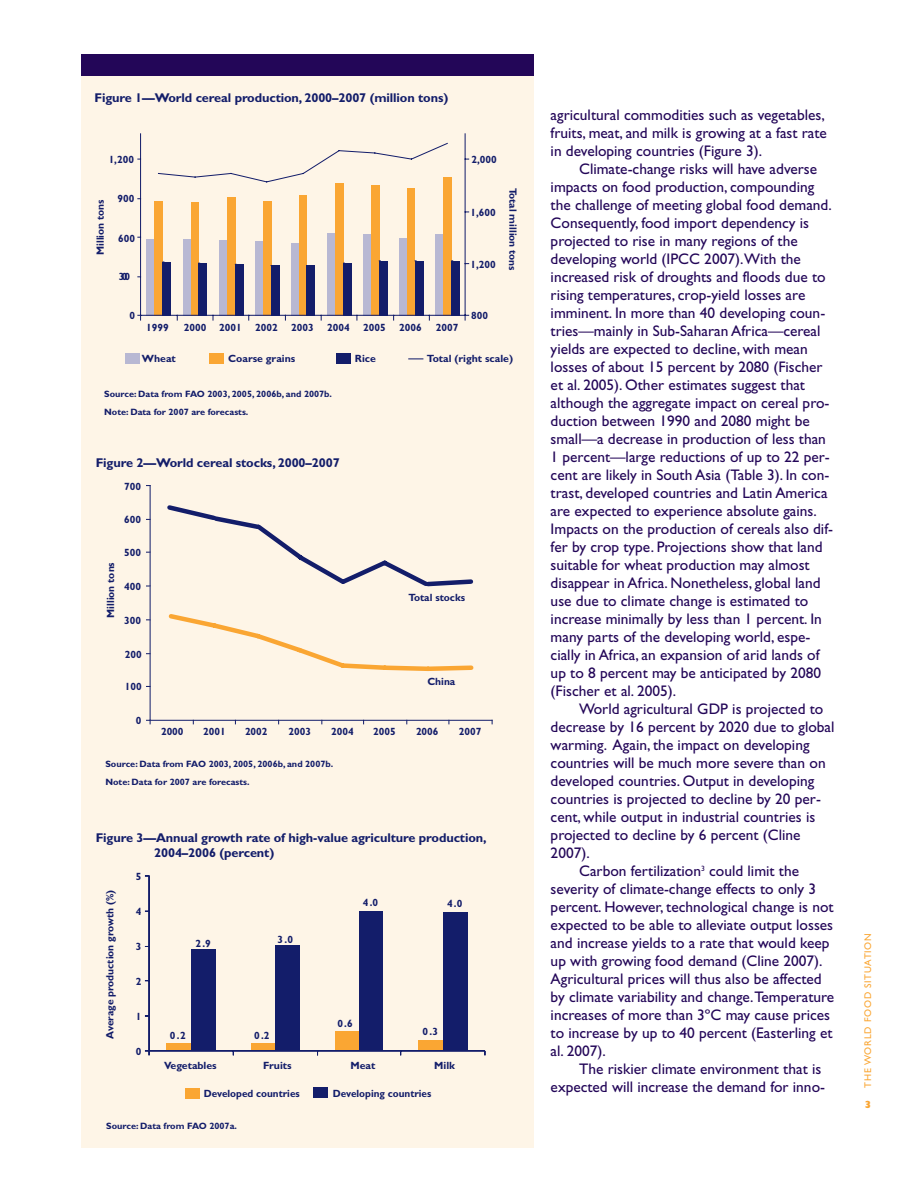
<style>
.page{position:relative;width:918px;height:1188px;background:#fff}
.page>*{position:absolute;margin:0;border:0;box-sizing:border-box;transform-origin:0 0}
.t1{font:15.3px/18px "Gill Sans";color:#230658}
.t2{font:700 12.75px/15px "Gill Sans";letter-spacing:-.01em;color:#131d6a}
.t3{font:700 10.5px "Gill Sans";color:#131d6a}
.t4{font:700 10.5px "Gill Sans";color:#131d6a;scale:.95 1}
.t5{font:800 10.5px "Gill Sans";color:#faa633}
.t6{font:9.75px "Gill Sans";letter-spacing:.075em;color:#faa633}
.t7{font:700 9.15px/17.5px "Gill Sans";color:#131d6a}
</style>
<div class="page">
<div style="left:81px;top:69px;width:452px;height:1078px;background:#fef5e7"></div>
<div style="left:81px;top:54px;width:452px;height:22px;background:#230658"></div>
<svg style="left:137px;top:133px;width:333px;height:188px"></svg>
<div style="left:125px;top:353px;width:14px;height:10px;background:#b8b8d3"></div>
<div style="left:210px;top:353px;width:14px;height:10px;background:#faa633"></div>
<div style="left:337px;top:353px;width:14px;height:10px;background:#131d6a"></div>
<svg style="left:409px;top:358px;width:14px;height:1px"></svg>
<svg style="left:167px;top:505px;width:307px;height:82px"></svg>
<svg style="left:168px;top:614px;width:306px;height:57px"></svg>
<hr style="left:150px;top:720px;width:342px;height:1px;background:#131d6a">
<hr style="left:150px;top:486px;width:1px;height:234px;background:#131d6a">
<div style="left:186px;top:1088px;width:14px;height:11px;background:#faa633"></div>
<div style="left:313px;top:1087px;width:14px;height:11px;background:#131d6a"></div>
<div style="left:167px;top:1043px;width:24px;height:8px;background:#faa633"></div>
<div style="left:251px;top:1043px;width:24px;height:8px;background:#faa633"></div>
<div style="left:335px;top:1031px;width:25px;height:20px;background:#faa633"></div>
<div style="left:418px;top:1040px;width:25px;height:11px;background:#faa633"></div>
<div style="left:191px;top:949px;width:25px;height:102px;background:#131d6a"></div>
<div style="left:275px;top:945px;width:25px;height:106px;background:#131d6a"></div>
<div style="left:360px;top:911px;width:23px;height:140px;background:#131d6a"></div>
<div style="left:443px;top:912px;width:24px;height:139px;background:#131d6a"></div>
<hr style="left:149px;top:876px;width:1px;height:175px;background:#131d6a">
<svg style="left:145px;top:1050px;width:5px;height:5px"></svg>
<hr style="left:149px;top:1050px;width:336px;height:1px;background:#131d6a">
<p class="t2" style="left:94px;top:92px;width:355px">Figure 1—World cereal production, 2000–2007 (million tons)</p>
<p class="t3" style="left:109px;top:156px;width:27px">1,200</p>
<p class="t3" style="left:97px;top:255px;width:57px;rotate:-90deg">Million tons</p>
<p class="t3" style="left:117px;top:195px;width:18px">900</p>
<p class="t3" style="left:118px;top:234px;width:18px">600</p>
<p class="t3" style="left:119px;top:273px;width:13px">300</p>
<p class="t3" style="left:130px;top:312px;width:7px">0</p>
<p class="t3" style="left:146px;top:324px;width:24px">1999</p>
<p class="t3" style="left:184px;top:324px;width:60px">2000 2001</p>
<p class="t3" style="left:255px;top:324px;width:24px">2002</p>
<p class="t3" style="left:291px;top:324px;width:24px">2003</p>
<p class="t3" style="left:327px;top:324px;width:24px">2004</p>
<p class="t3" style="left:363px;top:324px;width:24px">2005</p>
<p class="t3" style="left:399px;top:324px;width:24px">2006</p>
<p class="t3" style="left:436px;top:324px;width:24px">2007</p>
<p class="t3" style="left:471px;top:156px;width:27px">2,000</p>
<p class="t3" style="left:470px;top:209px;width:27px">1,600</p>
<p class="t3" style="left:470px;top:261px;width:27px">1,200</p>
<p class="t3" style="left:517px;top:188px;width:85px;rotate:90deg">Total million tons</p>
<p class="t3" style="left:471px;top:312px;width:18px">800</p>
<p class="t3" style="left:142px;top:355px;width:36px">Wheat</p>
<p class="t3" style="left:228px;top:355px;width:69px">Coarse grains</p>
<p class="t3" style="left:355px;top:355px;width:22px">Rice</p>
<p class="t3" style="left:427px;top:355px;width:88px">Total (right scale)</p>
<p class="t7" style="left:104px;top:387px;width:229px">Source: Data from FAO 2003, 2005, 2006b, and 2007b.<br>Note: Data for 2007 are forecasts.</p>
<p class="t2" style="left:96px;top:456px;width:246px">Figure 2—World cereal stocks, 2000–2007</p>
<p class="t3" style="left:107px;top:618px;width:57px;rotate:-90deg">Million tons</p>
<p class="t3" style="left:124px;top:483px;width:18px">700</p>
<p class="t3" style="left:124px;top:516px;width:18px">600</p>
<p class="t3" style="left:124px;top:549px;width:18px">500</p>
<p class="t3" style="left:124px;top:583px;width:18px">400</p>
<p class="t3" style="left:124px;top:617px;width:18px">300</p>
<p class="t3" style="left:125px;top:650px;width:18px">200</p>
<p class="t3" style="left:125px;top:683px;width:18px">100</p>
<p class="t3" style="left:136px;top:716px;width:7px">0</p>
<p class="t3" style="left:408px;top:594px;width:58px">Total stocks</p>
<p class="t3" style="left:427px;top:678px;width:29px">China</p>
<p class="t3" style="left:161px;top:728px;width:24px">2000</p>
<p class="t3" style="left:203px;top:728px;width:24px">2001</p>
<p class="t3" style="left:245px;top:728px;width:24px">2002</p>
<p class="t3" style="left:289px;top:728px;width:24px">2003</p>
<p class="t3" style="left:331px;top:728px;width:24px">2004</p>
<p class="t3" style="left:373px;top:728px;width:24px">2005</p>
<p class="t3" style="left:416px;top:728px;width:24px">2006</p>
<p class="t3" style="left:459px;top:728px;width:24px">2007</p>
<p class="t7" style="left:105px;top:756px;width:229px">Source: Data from FAO 2003, 2005, 2006b, and 2007b.<br>Note: Data for 2007 are forecasts.</p>
<p class="t2" style="left:154px;top:832px;width:334px;text-indent:-59px">Figure 3—Annual growth rate of high-value agriculture production,<br>2004–2006 (percent)</p>
<p class="t3" style="left:106px;top:1039px;width:150px;rotate:-90deg">Average production growth (%)</p>
<p class="t3" style="left:136px;top:873px;width:7px">5</p>
<p class="t3" style="left:136px;top:908px;width:7px">4</p>
<p class="t3" style="left:136px;top:943px;width:7px">3</p>
<p class="t3" style="left:136px;top:978px;width:7px">2</p>
<p class="t3" style="left:136px;top:1013px;width:7px">1</p>
<p class="t3" style="left:136px;top:1048px;width:7px">0</p>
<p class="t3" style="left:195px;top:940px;width:17px">2.9</p>
<p class="t3" style="left:278px;top:936px;width:17px">3.0</p>
<p class="t3" style="left:170px;top:1031px;width:17px">0.2</p>
<p class="t3" style="left:254px;top:1031px;width:17px">0.2</p>
<p class="t3" style="left:363px;top:899px;width:17px">4.0</p>
<p class="t3" style="left:337px;top:1020px;width:17px">0.6</p>
<p class="t3" style="left:447px;top:899px;width:17px">4.0</p>
<p class="t3" style="left:423px;top:1028px;width:17px">0.3</p>
<p class="t3" style="left:164px;top:1062px;width:54px">Vegetables</p>
<p class="t3" style="left:263px;top:1062px;width:30px">Fruits</p>
<p class="t3" style="left:350px;top:1062px;width:26px">Meat</p>
<p class="t3" style="left:434px;top:1062px;width:22px">Milk</p>
<p class="t4" style="left:204px;top:1090px;width:102px">Developed countries</p>
<p class="t4" style="left:333px;top:1090px;width:105px">Developing countries</p>
<p class="t7" style="left:106px;top:1118px;width:132px">Source: Data from FAO 2007a.</p>
<p class="t1" style="left:551px;top:108px;width:278px">agricultural commodities such as vegetables, fruits, meat, and milk is growing at a fast rate in developing countries (Figure 3).</p>
<p class="t1" style="left:551px;top:162px;width:284px;text-indent:29px">Climate-change risks will have adverse impacts on food production, compounding the challenge of meeting global food demand.<br>Consequently, food import dependency is projected to rise in many regions of the developing world (IPCC 2007).With the increased risk of droughts and floods due to rising temperatures, crop-yield losses are imminent. In more than 40 developing coun&shy;tries—mainly in Sub-Saharan Africa—cereal yields are expected to decline, with mean losses of about 15 percent by 2080 (Fischer et al. 2005). Other estimates suggest that although the aggregate impact on cereal pro&shy;duction between 1990 and 2080 might be small—a decrease in production of less than 1 percent—large reductions of up to 22 per&shy;cent are likely in South Asia (Table 3). In con&shy;trast, developed countries and Latin America are expected to experience absolute gains.<br>Impacts on the production of cereals also dif&shy;fer by crop type. Projections show that land suitable for wheat production may almost disappear in Africa. Nonetheless, global land use due to climate change is estimated to increase minimally by less than 1 percent. In many parts of the developing world, espe&shy;cially in Africa, an expansion of arid lands of up to 8 percent may be anticipated by 2080 (Fischer et al. 2005).</p>
<p class="t1" style="left:579px;top:702px;width:246px">World agricultural GDP is projected to</p>
<p class="t1" style="left:551px;top:720px;width:285px">decrease by 16 percent by 2020 due to global</p>
<p class="t1" style="left:551px;top:738px;width:260px">warming. Again, the impact on developing</p>
<p class="t1" style="left:551px;top:756px;width:277px">countries will be much more severe than on</p>
<p class="t1" style="left:551px;top:774px;width:265px">developed countries. Output in developing</p>
<p class="t1" style="left:551px;top:792px;width:272px">countries is projected to decline by 20 per-</p>
<p class="t1" style="left:551px;top:810px;width:266px">cent, while output in industrial countries is</p>
<p class="t1" style="left:551px;top:828px;width:251px">projected to decline by 6 percent (Cline</p>
<p class="t1" style="left:551px;top:846px;width:41px">2007).</p>
<p class="t1" style="left:579px;top:864px;width:221px">Carbon fertilization<sup>3</sup> could limit the</p>
<p class="t1" style="left:551px;top:882px;width:267px">severity of climate-change effects to only 3</p>
<p class="t1" style="left:551px;top:900px;width:285px">percent. However, technological change is not</p>
<p class="t1" style="left:551px;top:918px;width:284px">expected to be able to alleviate output losses</p>
<p class="t1" style="left:551px;top:936px;width:280px">and increase yields to a rate that would keep</p>
<p class="t1" style="left:551px;top:954px;width:273px">up with growing food demand (Cline 2007).</p>
<p class="t1" style="left:551px;top:972px;width:273px">Agricultural prices will thus also be affected</p>
<p class="t1" style="left:551px;top:990px;width:285px">by climate variability and change.Temperature</p>
<p class="t1" style="left:551px;top:1008px;width:281px">increases of more than 3ºC may cause prices</p>
<p class="t1" style="left:551px;top:1026px;width:283px">to increase by up to 40 percent (Easterling et</p>
<p class="t1" style="left:551px;top:1044px;width:57px">al. 2007).</p>
<p class="t1" style="left:579px;top:1062px;width:244px">The riskier climate environment that is</p>
<p class="t1" style="left:551px;top:1080px;width:276px">expected will increase the demand for inno-</p>
<p class="t6" style="left:864px;top:1088px;width:156px;rotate:-90deg">THE WORLD FOOD SITUATION</p>
<p class="t5" style="left:865px;top:1101px;width:9px">3</p>
</div>
